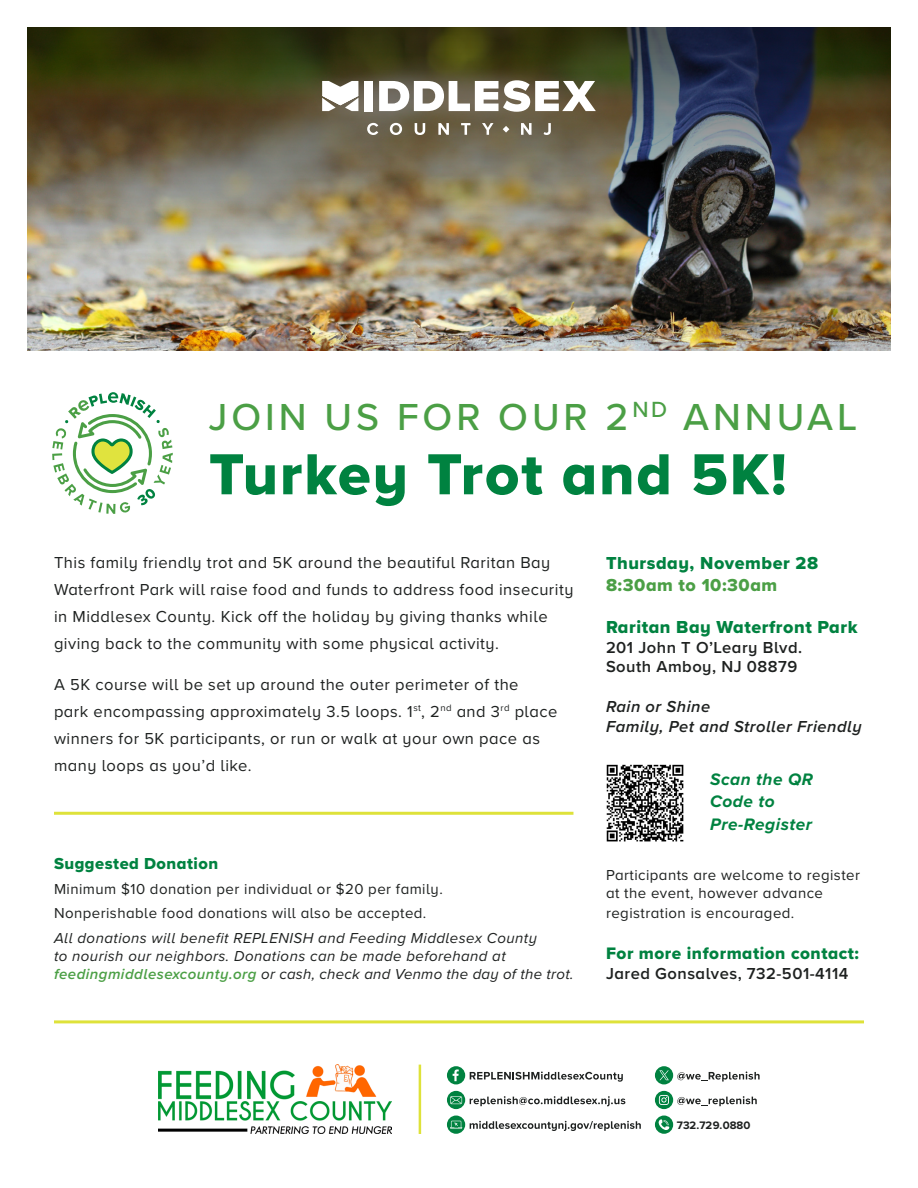
<style>
.page{position:relative;width:918px;height:1188px;background:#fff}
.page>*{position:absolute;margin:0;border:0;box-sizing:border-box;transform-origin:0 0}
.t1{font:60px "Proxima Nova Extrabld";letter-spacing:.03em;color:#008240}
.t2{font:500 39px "Proxima Nova";letter-spacing:.1em;color:#4b9f45}
.Date_Location{font:18px "Proxima Nova Extrabld";letter-spacing:.03em;color:#008240}
.Date_Location-2{font:18px "Proxima Nova Extrabld";letter-spacing:.03em;color:#4b9f45}
.Date_Location-3{font:italic 700 17.25px/22.5px "Proxima Nova";letter-spacing:.03em;color:#008240}
.Date_Location-4{font:17.25px "Proxima Nova Extrabld";letter-spacing:.03em;color:#008240}
.Body{font:16.5px/27px "Proxima Nova";letter-spacing:.03em;color:#1e2120}
.Date_Location-5{font:600 16.5px "Proxima Nova";letter-spacing:.03em;color:#1e2120}
.Date_Location-6{font:italic 600 16.5px "Proxima Nova";letter-spacing:.03em;color:#1e2120}
.Body-2{font:16.5px "Proxima Nova Extrabld";letter-spacing:.03em;color:#008240}
.Body-3{font:italic 15px/18px "Proxima Nova";letter-spacing:.03em;color:#1e2120}
.Body-4{font:15px "Proxima Nova";letter-spacing:.03em;color:#1e2120}
.Date_Location-7{font:15px/18px "Proxima Nova";letter-spacing:.03em;color:#1e2120}
.t3{font:700 11.25px "Proxima Nova";color:#1e2120}
.s1{font-weight:600;color:#4b9f45}
</style>
<div class="page">
<img style="left:27px;top:251px;width:864px;height:100px">
<img style="left:606px;top:764px;width:78px;height:78px">
<svg style="left:52px;top:392px;width:121px;height:122px"></svg>
<hr style="left:54px;top:1020px;width:810px;height:3px;background:#dee23a">
<hr style="left:54px;top:812px;width:519px;height:3px;background:#dee23a">
<img style="left:158px;top:1065px;width:234px;height:69px">
<div style="left:655px;top:1066px;width:18px;height:18px;background:#008240;border-radius:50%"></div>
<svg style="left:659px;top:1070px;width:10px;height:10px"></svg>
<hr style="left:419px;top:1065px;width:2px;height:69px;background:#dee23a">
<svg style="left:677px;top:1096px;width:80px;height:10px"></svg>
<div style="left:655px;top:1091px;width:18px;height:18px;background:#008240;border-radius:50%"></div>
<svg style="left:659px;top:1095px;width:10px;height:10px"></svg>
<svg style="left:470px;top:1072px;width:153px;height:10px"></svg>
<div style="left:447px;top:1066px;width:18px;height:18px;background:#008240;border-radius:50%"></div>
<svg style="left:453px;top:1069px;width:6px;height:12px"></svg>
<svg style="left:677px;top:1072px;width:83px;height:10px"></svg>
<div style="left:655px;top:1116px;width:18px;height:18px;background:#008240;border-radius:50%"></div>
<svg style="left:658px;top:1119px;width:11px;height:11px"></svg>
<svg style="left:470px;top:1096px;width:155px;height:10px"></svg>
<svg style="left:447px;top:1091px;width:18px;height:18px"></svg>
<svg style="left:450px;top:1096px;width:12px;height:8px"></svg>
<svg style="left:470px;top:1121px;width:171px;height:10px"></svg>
<svg style="left:447px;top:1116px;width:18px;height:18px"></svg>
<svg style="left:450px;top:1121px;width:12px;height:8px"></svg>
<img style="left:27px;top:27px;width:864px;height:224px">
<svg style="left:367px;top:123px;width:11px;height:12px"></svg>
<svg style="left:390px;top:123px;width:12px;height:12px"></svg>
<svg style="left:415px;top:123px;width:10px;height:12px"></svg>
<svg style="left:438px;top:123px;width:11px;height:12px"></svg>
<svg style="left:461px;top:123px;width:9px;height:12px"></svg>
<svg style="left:482px;top:123px;width:12px;height:12px"></svg>
<svg style="left:521px;top:123px;width:11px;height:12px"></svg>
<svg style="left:544px;top:123px;width:7px;height:12px"></svg>
<svg style="left:503px;top:126px;width:6px;height:7px"></svg>
<svg style="left:379px;top:80px;width:217px;height:32px"></svg>
<div style="left:364px;top:81px;width:9px;height:30px;background:#fff"></div>
<svg style="left:322px;top:81px;width:36px;height:30px"></svg>
<p class="t2" style="left:209px;top:388px;width:650px">JOIN US FOR OUR 2<sup>ND</sup> ANNUAL</p>
<p class="t1" style="left:209px;top:430px;width:579px">Turkey Trot and 5K!</p>
<p class="Body" style="left:54px;top:548px;width:521px">This family friendly trot and 5K around the beautiful Raritan Bay Waterfront Park will raise food and funds to address food insecurity in Middlesex County. Kick off the holiday by giving thanks while giving back to the community with some physical activity.</p>
<p class="Body" style="left:54px;top:670px;width:505px">A 5K course will be set up around the outer perimeter of the<br>park encompassing approximately 3.5 loops. 1<sup>st</sup>, 2<sup>nd</sup> and 3<sup>rd</sup> place winners for 5K participants, or run or walk at your own pace as many loops as you’d like.</p>
<p class="Body-2" style="left:54px;top:851px;width:166px">Suggested Donation</p>
<p class="Body-4" style="left:54px;top:878px;width:390px">Minimum $10 donation per individual or $20 per family.</p>
<p class="Body-4" style="left:54px;top:902px;width:374px">Nonperishable food donations will also be accepted.</p>
<p class="Body-3" style="left:54px;top:929px;width:521px">All donations will benefit REPLENISH and Feeding Middlesex County<br>to nourish our neighbors. Donations can be made beforehand at <span class="s1">feedingmiddlesexcounty.org</span> or cash, check and Venmo the day of the trot.</p>
<p class="Date_Location" style="left:606px;top:550px;width:214px">Thursday, November 28</p>
<p class="Date_Location-2" style="left:606px;top:571px;width:173px">8:30am to 10:30am</p>
<p class="Date_Location" style="left:606px;top:613px;width:253px">Raritan Bay Waterfront Park</p>
<p class="Date_Location-5" style="left:606px;top:635px;width:198px">201 John T O’Leary Blvd.</p>
<p class="Date_Location-5" style="left:606px;top:655px;width:193px">South Amboy, NJ 08879</p>
<p class="Date_Location-6" style="left:606px;top:695px;width:106px">Rain or Shine</p>
<p class="Date_Location-6" style="left:606px;top:714px;width:257px">Family, Pet and Stroller Friendly</p>
<p class="Date_Location-3" style="left:710px;top:767px;width:104px">Scan the QR<br>Code to<br>Pre-Register</p>
<p class="Date_Location-7" style="left:606px;top:865px;width:256px">Participants are welcome to register at the event, however advance</p>
<p class="Date_Location-7" style="left:606px;top:903px;width:190px">registration is encouraged.</p>
<p class="Date_Location-4" style="left:606px;top:941px;width:255px">For more information contact:</p>
<p class="Date_Location-5" style="left:606px;top:961px;width:244px">Jared Gonsalves, 732-501-4114</p>
<p class="t3" style="left:677px;top:1117px;width:75px">732.729.0880</p>
</div>
